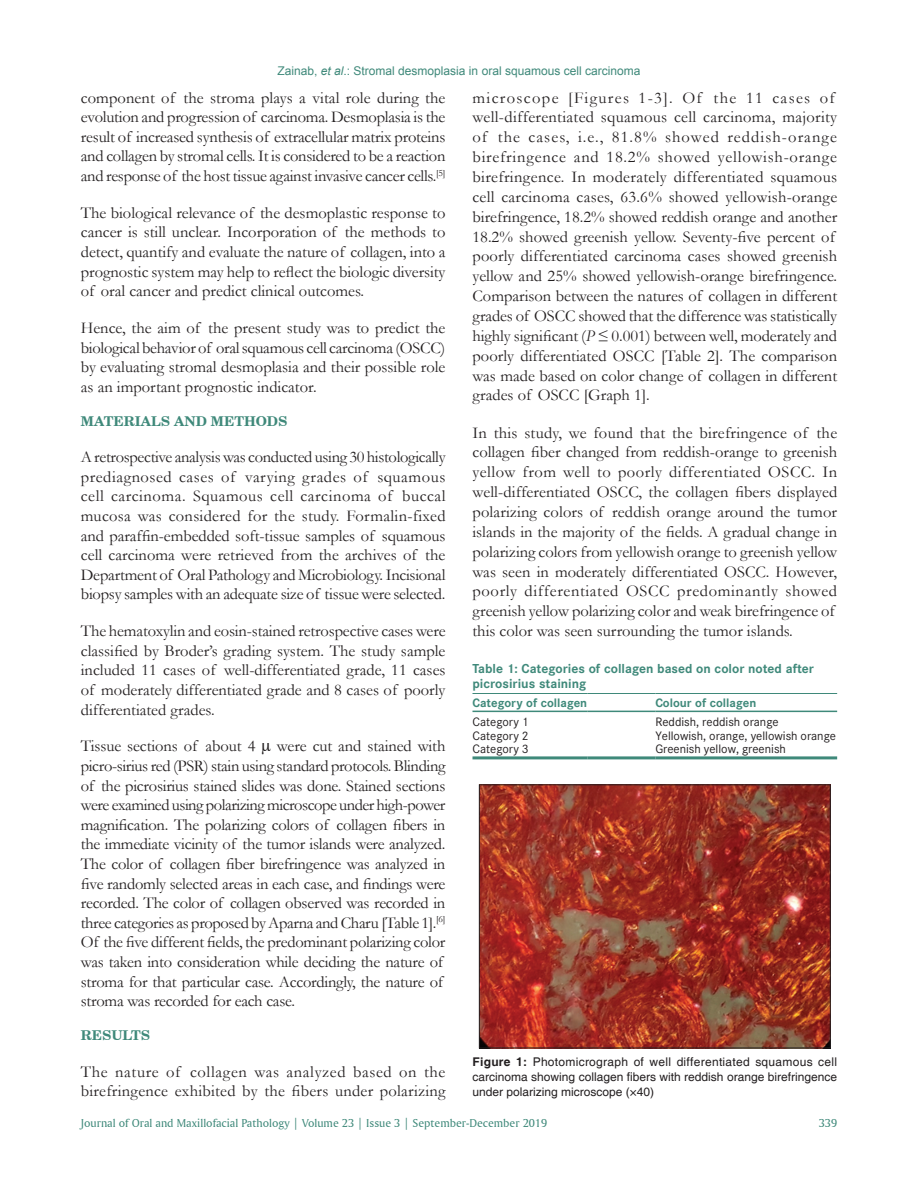
<style>
.page{position:relative;width:918px;height:1188px;background:#fff}
.page>*{position:absolute;margin:0;border:0;box-sizing:border-box;transform-origin:0 0}
.TX{font:16.5px/19.6px "Garamond";color:#231f20;text-align:justify}
.t1{font:700 13.5px "Century Schoolbook BT";color:#3f897a}
.TT{font:700 12.75px/15.3px "Corporate SBQ";color:#3f897a}
.FGC{font:12px/15px "Helvetica";color:#231f20;text-align:justify}
.t2{font:12px "Amerigo BT Roman A";color:#3f897a}
.TB{font:12px "Corporate SBQ";color:#231f20}
.t3{font:12px "Arial";color:#3f897a}
.TCH{font:700 12px "Corporate SBQ";color:#3f897a}
.TBL{font:12px "Corporate SBQ";color:#231f20}
.s1{font-style:italic}
.s2{font-weight:700}
</style>
<div class="page">
<hr style="left:472px;top:756px;width:115px;height:3px;background:#3f897a">
<hr style="left:587px;top:756px;width:68px;height:3px;background:#3f897a">
<hr style="left:655px;top:756px;width:182px;height:3px;background:#3f897a">
<hr style="left:472px;top:693px;width:115px;height:1px;background:#3f897a">
<hr style="left:587px;top:693px;width:68px;height:1px;background:#3f897a">
<hr style="left:655px;top:693px;width:182px;height:1px;background:#3f897a">
<hr style="left:472px;top:711px;width:115px;height:1px;background:#3f897a">
<hr style="left:587px;top:711px;width:68px;height:1px;background:#3f897a">
<hr style="left:655px;top:711px;width:182px;height:1px;background:#3f897a">
<img style="left:481px;top:787px;width:348px;height:259px">
<div style="left:479px;top:785px;width:352px;height:263px;border:1px solid #231f20"></div>
<p class="t3" style="left:278px;top:62px;width:364px">Zainab, <span class="s1">et al</span>.: Stromal desmoplasia in oral squamous cell carcinoma</p>
<p class="TX" style="left:81px;top:87px;width:366px">component of the stroma plays a vital role during the evolution and progression of carcinoma. Desmoplasia is the result of increased synthesis of extracellular matrix proteins and collagen by stromal cells. It is considered to be a reaction and response of the host tissue against invasive cancer cells.<sup>[5]</sup></p>
<p class="TX" style="left:81px;top:202px;width:366px">The biological relevance of the desmoplastic response to cancer is still unclear. Incorporation of the methods to detect, quantify and evaluate the nature of collagen, into a prognostic system may help to reflect the biologic diversity of oral cancer and predict clinical outcomes.</p>
<p class="TX" style="left:81px;top:318px;width:366px">Hence, the aim of the present study was to predict the biological behavior of oral squamous cell carcinoma (OSCC) by evaluating stromal desmoplasia and their possible role as an important prognostic indicator.</p>
<h1 class="t1" style="left:81px;top:412px;width:208px">MATERIALS AND METHODS</h1>
<p class="TX" style="left:81px;top:447px;width:366px">A retrospective analysis was conducted using 30 histologically prediagnosed cases of varying grades of squamous cell carcinoma. Squamous cell carcinoma of buccal mucosa was considered for the study. Formalin‑fixed and paraffin‑embedded soft‑tissue samples of squamous cell carcinoma were retrieved from the archives of the Department of Oral Pathology and Microbiology. Incisional biopsy samples with an adequate size of tissue were selected.</p>
<p class="TX" style="left:81px;top:621px;width:366px">The hematoxylin and eosin‑stained retrospective cases were classified by Broder’s grading system. The study sample included 11 cases of well‑differentiated grade, 11 cases of moderately differentiated grade and 8 cases of poorly differentiated grades.</p>
<p class="TX" style="left:81px;top:736px;width:176px">Tissue sections of about 4</p>
<p class="TX" style="left:81px;top:736px;width:366px;text-align:left;text-indent:196px">were cut and stained with picro‑sirius red (PSR) stain using standard protocols. Blinding of the picrosirius stained slides was done. Stained sections were examined using polarizing microscope under high‑power magnification. The polarizing colors of collagen fibers in the immediate vicinity of the tumor islands were analyzed.<br>The color of collagen fiber birefringence was analyzed in five randomly selected areas in each case, and findings were recorded. The color of collagen observed was recorded in three categories as proposed by Aparna and Charu [Table 1].<sup>[6] </sup>Of the five different fields, the predominant polarizing color was taken into consideration while deciding the nature of stroma for that particular case. Accordingly, the nature of stroma was recorded for each case.</p>
<h1 class="t1" style="left:81px;top:1027px;width:71px">RESULTS</h1>
<p class="TX" style="left:81px;top:1061px;width:366px">The nature of collagen was analyzed based on the birefringence exhibited by the fibers under polarizing</p>
<p class="TX" style="left:472px;top:87px;width:366px;text-align:left">microscope [Figures 1‑3]. Of the 11 cases of well‑differentiated squamous cell carcinoma, majority of the cases, i.e., 81.8% showed reddish‑orange birefringence and 18.2% showed yellowish‑orange birefringence. In moderately differentiated squamous cell carcinoma cases, 63.6% showed yellowish‑orange birefringence, 18.2% showed reddish orange and another 18.2% showed greenish yellow. Seventy‑five percent of poorly differentiated carcinoma cases showed greenish yellow and 25% showed yellowish‑orange birefringence.<br>Comparison between the natures of collagen in different grades of OSCC showed that the difference was statistically highly significant (<span class="s1">P</span> ≤ 0.001) between well, moderately and poorly differentiated OSCC [Table 2]. The comparison was made based on color change of collagen in different grades of OSCC [Graph 1].</p>
<p class="TX" style="left:472px;top:422px;width:366px;text-align:left">In this study, we found that the birefringence of the collagen fiber changed from reddish‑orange to greenish yellow from well to poorly differentiated OSCC. In well‑differentiated OSCC, the collagen fibers displayed polarizing colors of reddish orange around the tumor islands in the majority of the fields. A gradual change in polarizing colors from yellowish orange to greenish yellow was seen in moderately differentiated OSCC. However, poorly differentiated OSCC predominantly showed greenish yellow polarizing color and weak birefringence of this color was seen surrounding the tumor islands.</p>
<p class="TT" style="left:472px;top:661px;width:343px">Table 1: Categories of collagen based on color noted after picrosirius staining</p>
<p class="TCH" style="left:472px;top:695px;width:116px">Category of collagen</p>
<p class="TCH" style="left:655px;top:695px;width:102px">Colour of collagen</p>
<p class="TB" style="left:472px;top:714px;width:58px">Category 1</p>
<p class="TB" style="left:655px;top:714px;width:125px">Reddish, reddish orange</p>
<p class="TB" style="left:472px;top:729px;width:58px">Category 2</p>
<p class="TB" style="left:655px;top:729px;width:182px">Yellowish, orange, yellowish orange</p>
<p class="TBL" style="left:472px;top:742px;width:58px">Category 3</p>
<p class="TBL" style="left:655px;top:742px;width:132px">Greenish yellow, greenish</p>
<p class="FGC" style="left:472px;top:1055px;width:366px"><span class="s2">Figure 1:</span> Photomicrograph of well differentiated squamous cell carcinoma showing collagen fibers with reddish orange birefringence under polarizing microscope (×40)</p>
<p class="t2" style="left:81px;top:1116px;width:468px">Journal of Oral and Maxillofacial Pathology | Volume 23 | Issue 3 | September-December 2019</p>
<p class="t2" style="left:819px;top:1116px;width:20px">339</p>
</div>
